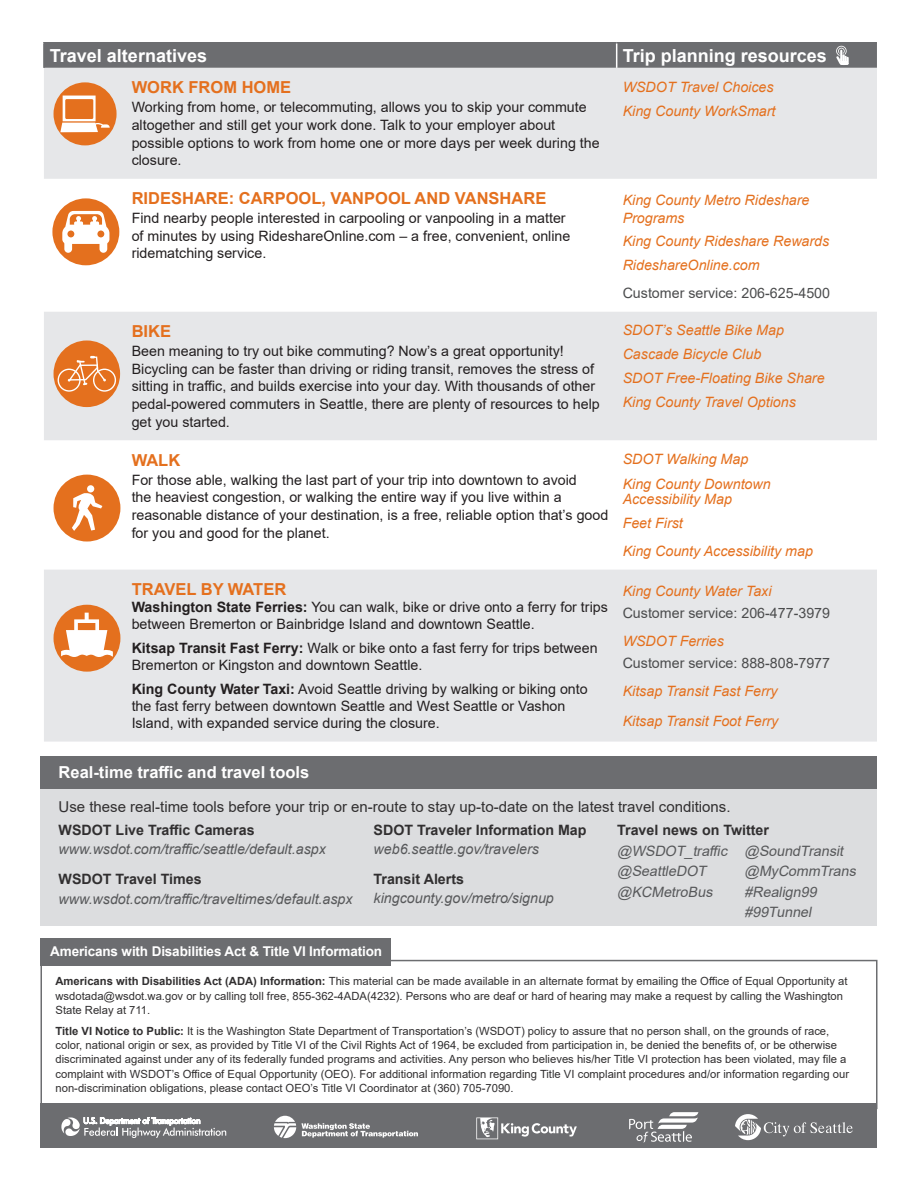
<style>
.page{position:relative;width:918px;height:1188px;background:#fff}
.page>*{position:absolute;margin:0;border:0;box-sizing:border-box;transform-origin:0 0}
.t1{font:700 18px "Arial";color:#fff}
.t2{font:700 16.5px "Arial";color:#e4701e}
.t3{font:700 16.5px "Arial";color:#fff}
.t4{font:15px "Arial";color:#312f30}
.t5{font:14.25px/17.7px "Arial";color:#231f20}
.t6{font:italic 14.25px/17.1px "Arial";color:#e4701e}
.t7{font:italic 14.25px "Arial";color:#57585a}
.t8{font:700 14.25px "Arial";color:#312f30}
.t9{font:14.25px "Arial";color:#4b4c4d}
.t10{font:italic 14.25px "Arial";color:#57585a}
.t11{font:700 13.5px "Arial";letter-spacing:-.01em;color:#fff}
.t12{font:11.25px/14.2px "Arial";color:#312f30}
.s1{font-weight:700}
</style>
<div class="page">
<div style="left:40px;top:1103px;width:838px;height:45px;background:#6c6d70"></div>
<svg style="left:735px;top:1114px;width:118px;height:26px"></svg>
<svg style="left:61px;top:1117px;width:165px;height:21px"></svg>
<svg style="left:274px;top:1116px;width:144px;height:22px"></svg>
<svg style="left:476px;top:1117px;width:101px;height:22px"></svg>
<svg style="left:629px;top:1112px;width:69px;height:30px"></svg>
<div style="left:40px;top:960px;width:838px;height:149px;border:2px solid #6c6d70"></div>
<div style="left:40px;top:781px;width:838px;height:145px;background:#dcdddf"></div>
<div style="left:40px;top:757px;width:838px;height:32px;background:#6c6d70"></div>
<div style="left:40px;top:938px;width:351px;height:27px;background:#6c6d70"></div>
<div style="left:44px;top:68px;width:833px;height:674px;background:#e6e7e9"></div>
<svg style="left:44px;top:179px;width:833px;height:390px"></svg>
<hr style="left:43px;top:42px;width:574px;height:2px;background:#6c6d70">
<hr style="left:43px;top:44px;width:2px;height:24px;background:#6c6d70">
<hr style="left:617px;top:42px;width:260px;height:2px;background:#6c6d70">
<div style="left:54px;top:605px;width:66px;height:67px;background:#e4701e;border-radius:50%"></div>
<svg style="left:61px;top:613px;width:52px;height:44px"></svg>
<div style="left:54px;top:341px;width:66px;height:66px;background:#e4701e;border-radius:50%"></div>
<svg style="left:58px;top:356px;width:58px;height:36px"></svg>
<div style="left:54px;top:475px;width:66px;height:67px;background:#e4701e;border-radius:50%"></div>
<svg style="left:72px;top:485px;width:30px;height:46px"></svg>
<div style="left:52px;top:198px;width:67px;height:67px;background:#e4701e;border-radius:50%"></div>
<div style="left:64px;top:239px;width:8px;height:14px;background:#fff;border-radius:4px"></div>
<div style="left:100px;top:239px;width:7px;height:14px;background:#fff;border-radius:4px"></div>
<svg style="left:62px;top:211px;width:47px;height:33px"></svg>
<div style="left:44px;top:43px;width:833px;height:25px;background:#6c6d70"></div>
<div style="left:54px;top:82px;width:63px;height:63px;background:#e4701e;border-radius:50%"></div>
<svg style="left:60px;top:96px;width:50px;height:36px"></svg>
<p class="t1" style="left:50px;top:43px;width:159px">Travel alternatives</p>
<p class="t1" style="left:623px;top:43px;width:206px">Trip planning resources</p>
<p class="t6" style="left:623px;top:78px;width:152px">WSDOT Travel Choices</p>
<p class="t6" style="left:623px;top:102px;width:154px">King County WorkSmart</p>
<p class="t2" style="left:132px;top:76px;width:161px">WORK FROM HOME</p>
<p class="t5" style="left:132px;top:98px;width:470px">Working from home, or telecommuting, allows you to skip your commute altogether and still get your work done. Talk to your employer about possible options to work from home one or more days per week during the closure.</p>
<p class="t2" style="left:132px;top:187px;width:416px">RIDESHARE: CARPOOL, VANPOOL AND VANSHARE</p>
<p class="t5" style="left:132px;top:209px;width:440px">Find nearby people interested in carpooling or vanpooling in a matter of minutes by using RideshareOnline.com – a free, convenient, online ridematching service.</p>
<p class="t6" style="left:623px;top:192px;width:188px">King County Metro Rideshare<br>Programs</p>
<p class="t6" style="left:623px;top:233px;width:208px">King County Rideshare Rewards</p>
<p class="t6" style="left:623px;top:257px;width:138px">RideshareOnline.com</p>
<p class="t9" style="left:623px;top:283px;width:209px">Customer service: 206-625-4500</p>
<p class="t6" style="left:623px;top:322px;width:163px">SDOT’s Seattle Bike Map</p>
<p class="t6" style="left:623px;top:346px;width:140px">Cascade Bicycle Club</p>
<p class="t6" style="left:623px;top:370px;width:203px">SDOT Free-Floating Bike Share</p>
<p class="t6" style="left:623px;top:394px;width:175px">King County Travel Options</p>
<p class="t2" style="left:132px;top:320px;width:41px">BIKE</p>
<p class="t5" style="left:132px;top:342px;width:470px">Been meaning to try out bike commuting? Now’s a great opportunity!<br>Bicycling can be faster than driving or riding transit, removes the stress of sitting in traffic, and builds exercise into your day. With thousands of other pedal-powered commuters in Seattle, there are plenty of resources to help get you started.</p>
<p class="t2" style="left:132px;top:449px;width:50px">WALK</p>
<p class="t5" style="left:132px;top:471px;width:478px">For those able, walking the last part of your trip into downtown to avoid<br>the heaviest congestion, or walking the entire way if you live within a reasonable distance of your destination, is a free, reliable option that’s good for you and good for the planet.</p>
<p class="t6" style="left:623px;top:451px;width:127px">SDOT Walking Map</p>
<p class="t6" style="left:623px;top:476px;width:150px;line-height:15px">King County Downtown<br>Accessibility Map</p>
<p class="t6" style="left:623px;top:515px;width:62px">Feet First</p>
<p class="t6" style="left:623px;top:543px;width:192px">King County Accessibility map</p>
<p class="t2" style="left:132px;top:577px;width:156px">TRAVEL BY WATER</p>
<p class="t5" style="left:132px;top:599px;width:478px;line-height:16.6px"><span class="s1">Washington State Ferries:</span> You can walk, bike or drive onto a ferry for trips between Bremerton or Bainbridge Island and downtown Seattle.</p>
<p class="t5" style="left:132px;top:639px;width:467px;line-height:17.1px"><span class="s1">Kitsap Transit Fast Ferry:</span> Walk or bike onto a fast ferry for trips between<br>Bremerton or Kingston and downtown Seattle.</p>
<p class="t5" style="left:132px;top:680px;width:458px;line-height:17.1px"><span class="s1">King County Water Taxi:</span> Avoid Seattle driving by walking or biking onto the fast ferry between downtown Seattle and West Seattle or Vashon<br>Island, with expanded service during the closure.</p>
<p class="t6" style="left:623px;top:583px;width:150px">King County Water Taxi</p>
<p class="t9" style="left:623px;top:603px;width:209px">Customer service: 206-477-3979</p>
<p class="t6" style="left:623px;top:633px;width:103px">WSDOT Ferries</p>
<p class="t9" style="left:623px;top:653px;width:209px">Customer service: 888-808-7977</p>
<p class="t6" style="left:623px;top:683px;width:156px">Kitsap Transit Fast Ferry</p>
<p class="t6" style="left:623px;top:713px;width:157px">Kitsap Transit Foot Ferry</p>
<p class="t3" style="left:59px;top:760px;width:252px">Real-time traffic and travel tools</p>
<p class="t4" style="left:59px;top:796px;width:673px">Use these real-time tools before your trip or en-route to stay up-to-date on the latest travel conditions.</p>
<p class="t8" style="left:59px;top:820px;width:197px">WSDOT Live Traffic Cameras</p>
<p class="t7" style="left:59px;top:840px;width:269px">www.wsdot.com/traffic/seattle/default.aspx</p>
<p class="t8" style="left:59px;top:869px;width:145px">WSDOT Travel Times</p>
<p class="t7" style="left:59px;top:890px;width:296px">www.wsdot.com/traffic/traveltimes/default.aspx</p>
<p class="t8" style="left:374px;top:820px;width:214px">SDOT Traveler Information Map</p>
<p class="t7" style="left:374px;top:840px;width:167px">web6.seattle.gov/travelers</p>
<p class="t8" style="left:374px;top:869px;width:92px">Transit Alerts</p>
<p class="t7" style="left:374px;top:889px;width:182px">kingcounty.gov/metro/signup</p>
<p class="t11" style="left:50px;top:942px;width:333px">Americans with Disabilities Act &amp; Title VI Information</p>
<p class="t8" style="left:617px;top:820px;width:153px">Travel news on Twitter</p>
<p class="t10" style="left:617px;top:841px;width:115px">@WSDOT_ traffic</p>
<p class="t10" style="left:617px;top:861px;width:94px">@SeattleDOT</p>
<p class="t10" style="left:617px;top:882px;width:100px">@KCMetroBus</p>
<p class="t10" style="left:745px;top:841px;width:104px">@SoundTransit</p>
<p class="t10" style="left:745px;top:861px;width:116px">@MyCommTrans</p>
<p class="t10" style="left:745px;top:882px;width:77px">#Realign99</p>
<p class="t10" style="left:745px;top:902px;width:72px">#99Tunnel</p>
<p class="t12" style="left:56px;top:974px;width:794px"><span class="s1">Americans with Disabilities Act (ADA) Information:</span> This material can be made available in an alternate format by emailing the Office of Equal Opportunity at wsdotada@wsdot.wa.gov or by calling toll free, 855-362-4ADA(4232). Persons who are deaf or hard of hearing may make a request by calling the Washington<br>State Relay at 711.</p>
<p class="t12" style="left:56px;top:1024px;width:795px"><span class="s1">Title VI Notice to Public:</span> It is the Washington State Department of Transportation’s (WSDOT) policy to assure that no person shall, on the grounds of race, color, national origin or sex, as provided by Title VI of the Civil Rights Act of 1964, be excluded from participation in, be denied the benefits of, or be otherwise discriminated against under any of its federally funded programs and activities. Any person who believes his/her Title VI protection has been violated, may file a complaint with WSDOT’s Office of Equal Opportunity (OEO). For additional information regarding Title VI complaint procedures and/or information regarding our non-discrimination obligations, please contact OEO’s Title VI Coordinator at (360) 705-7090.</p>
</div>
